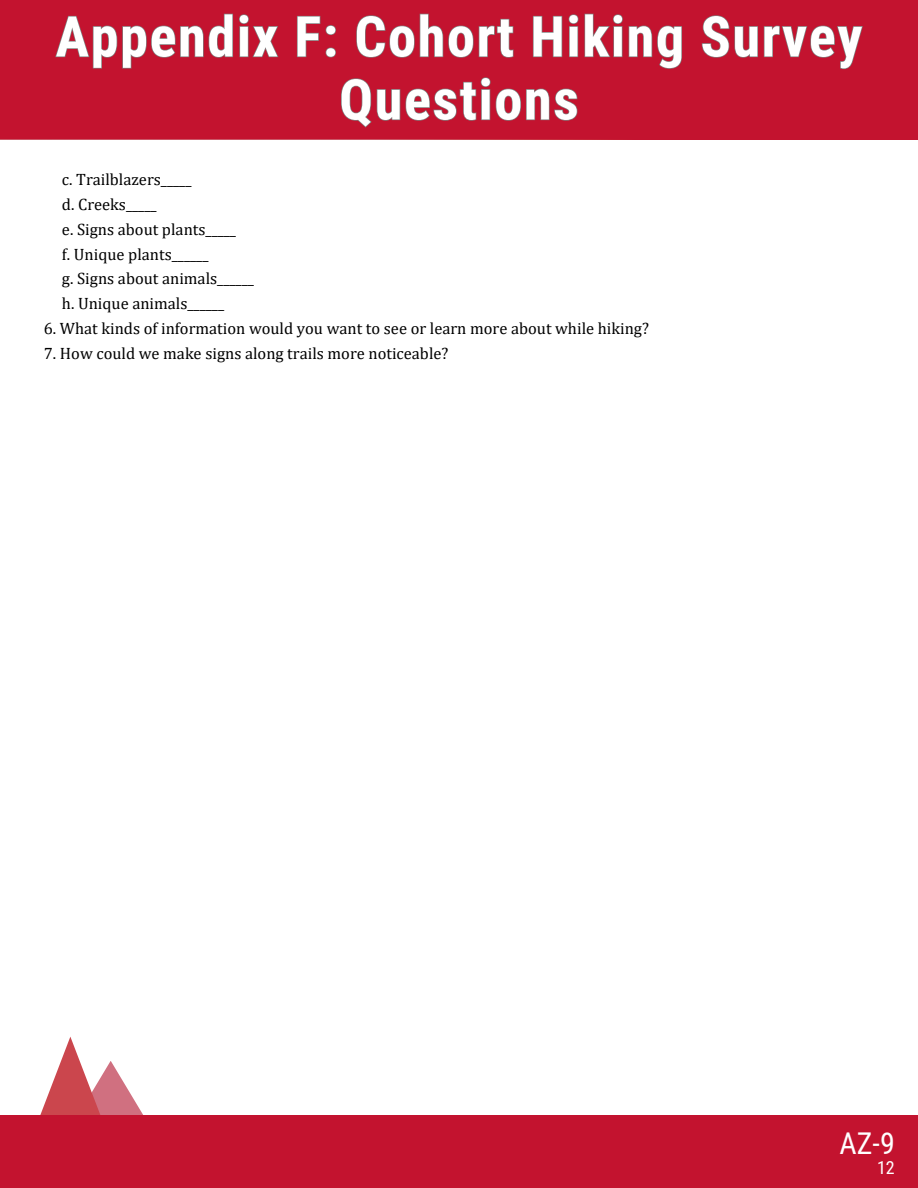
<style>
.page{position:relative;width:918px;height:1188px;background:#fff}
.page>*{position:absolute;margin:0;border:0;box-sizing:border-box;transform-origin:0 0}
.t1{font:700 56.1px/63px "Roboto Condensed";letter-spacing:.03em;color:#fff;text-align:center}
.t2{font:30px "Roboto Condensed";color:#fff}
.t3{font:18px "Roboto Condensed";color:#fff}
.t4{font:16.5px "Cambria";color:#000}
</style>
<div class="page">
<svg style="left:40px;top:1037px;width:103px;height:78px"></svg>
<div style="left:0;top:0;width:918px;height:139px;background:#c3132f"></div>
<svg style="left:55px;top:13px;width:808px;height:56px"></svg>
<svg style="left:341px;top:77px;width:237px;height:51px"></svg>
<div style="left:0;top:1115px;width:918px;height:72px;background:#c3132f"></div>
<p class="t1" style="left:56px;top:6px;width:808px">Appendix F: Cohort Hiking Survey<br>Questions</p>
<p class="t4" style="left:62px;top:170px;width:131px">c. Trailblazers_____</p>
<p class="t4" style="left:62px;top:194px;width:96px">d. Creeks_____</p>
<p class="t4" style="left:62px;top:219px;width:176px">e. Signs about plants_____</p>
<p class="t4" style="left:62px;top:244px;width:148px">f. Unique plants______</p>
<p class="t4" style="left:62px;top:269px;width:193px">g. Signs about animals______</p>
<p class="t4" style="left:62px;top:293px;width:164px">h. Unique animals______</p>
<p class="t4" style="left:44px;top:318px;width:607px">6. What kinds of information would you want to see or learn more about while hiking?</p>
<p class="t4" style="left:44px;top:343px;width:406px">7. How could we make signs along trails more noticeable?</p>
<p class="t2" style="left:840px;top:1127px;width:57px">AZ-9</p>
<p class="t3" style="left:877px;top:1157px;width:19px">12</p>
</div>
